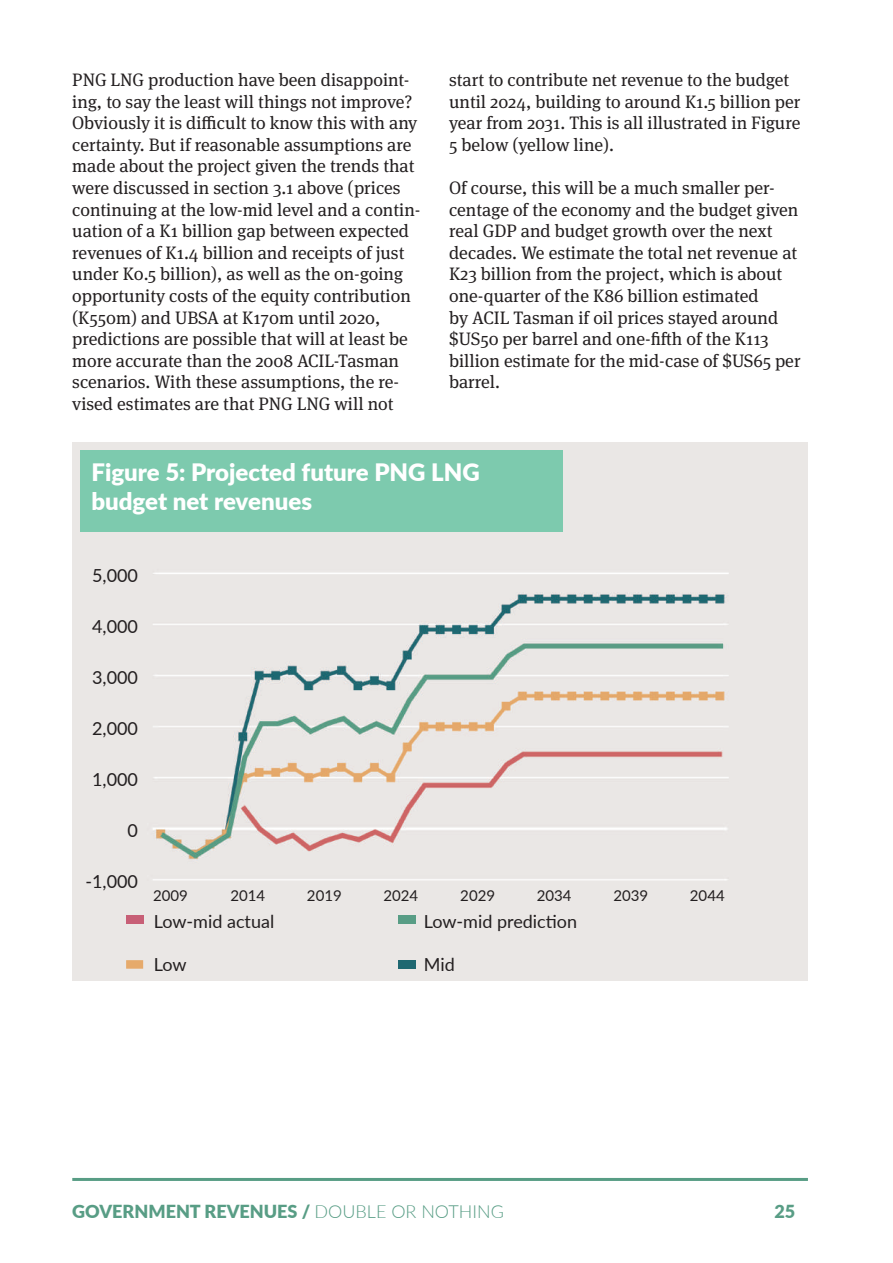
<style>
.page{position:relative;width:893px;height:1263px;background:#fff}
.page>*{position:absolute;margin:0;border:0;box-sizing:border-box;transform-origin:0 0}
.t1{font:900 24px/28.8px "Lato";color:#fff}
.t2{font:18px/21.6px "Meta Serif Pro";color:#231f20}
.t3{font:18px "Lato";color:#231f20}
.t4{font:900 18px "Lato";color:#589d85}
.t5{font:15px "Lato";color:#231f20}
.s1{font-weight:300}
</style>
<div class="page">
<div style="left:72px;top:442px;width:736px;height:538px;background:#eae7e5"></div>
<hr style="left:72px;top:1178px;width:736px;height:3px;background:#589d85">
<div style="left:80px;top:450px;width:482px;height:81px;background:#7dcaae"></div>
<div style="left:126px;top:960px;width:17px;height:9px;background:#e6aa6b;border:2px solid #e6aa6b"></div>
<div style="left:126px;top:915px;width:17px;height:9px;background:#c75f76"></div>
<div style="left:399px;top:960px;width:17px;height:9px;background:#1f6871"></div>
<div style="left:399px;top:915px;width:17px;height:9px;background:#589d85"></div>
<p class="t2" style="left:72px;top:68px;width:350px">PNG LNG production have been disappoint&shy;ing, to say the least will things not improve?<br>Obviously it is difficult to know this with any certainty. But if reasonable assumptions are made about the project given the trends that were discussed in section 3.1 above (prices continuing at the low-mid level and a contin&shy;uation of a K1 billion gap between expected revenues of K1.4 billion and receipts of just under K0.5 billion), as well as the on-going opportunity costs of the equity contribution (K550m) and UBSA at K170m until 2020, predictions are possible that will at least be more accurate than the 2008 ACIL-Tasman scenarios. With these assumptions, the re&shy;vised estimates are that PNG LNG will not</p>
<p class="t2" style="left:449px;top:68px;width:353px">start to contribute net revenue to the budget until 2024, building to around K1.5 billion per year from 2031. This is all illustrated in Figure 5 below (yellow line).</p>
<p class="t2" style="left:449px;top:176px;width:353px">Of course, this will be a much smaller per&shy;centage of the economy and the budget given real GDP and budget growth over the next decades. We estimate the total net revenue at K23 billion from the project, which is about one-quarter of the K86 billion estimated<br>by ACIL Tasman if oil prices stayed around $US50 per barrel and one-fifth of the K113 billion estimate for the mid-case of $US65 per barrel.</p>
<h1 class="t1" style="left:91px;top:456px;width:390px">Figure 5: Projected future PNG LNG budget net revenues</h1>
<p class="t3" style="left:92px;top:563px;width:47px">5,000</p>
<p class="t3" style="left:92px;top:614px;width:47px">4,000</p>
<p class="t3" style="left:92px;top:665px;width:47px">3,000</p>
<p class="t3" style="left:92px;top:716px;width:47px">2,000</p>
<p class="t3" style="left:92px;top:767px;width:47px">1,000</p>
<p class="t3" style="left:128px;top:818px;width:12px">0</p>
<p class="t3" style="left:86px;top:869px;width:54px">-1,000</p>
<p class="t5" style="left:153px;top:885px;width:36px">2009</p>
<p class="t5" style="left:230px;top:885px;width:36px">2014</p>
<p class="t3" style="left:154px;top:908px;width:122px">Low-mid actual</p>
<p class="t3" style="left:424px;top:908px;width:155px">Low-mid prediction</p>
<p class="t3" style="left:154px;top:951px;width:34px">Low</p>
<p class="t3" style="left:424px;top:951px;width:32px">Mid</p>
<p class="t5" style="left:307px;top:885px;width:36px">2019</p>
<p class="t5" style="left:383px;top:885px;width:36px">2024</p>
<p class="t5" style="left:460px;top:885px;width:36px">2029</p>
<p class="t5" style="left:537px;top:885px;width:36px">2034</p>
<p class="t5" style="left:613px;top:885px;width:36px">2039</p>
<p class="t5" style="left:690px;top:885px;width:36px">2044</p>
<p class="t4" style="left:72px;top:1198px;width:433px">GOVERNMENT REVENUES / <span class="s1">DOUBLE OR NOTHING</span></p>
<p class="t4" style="left:774px;top:1198px;width:22px">25</p>
</div>
